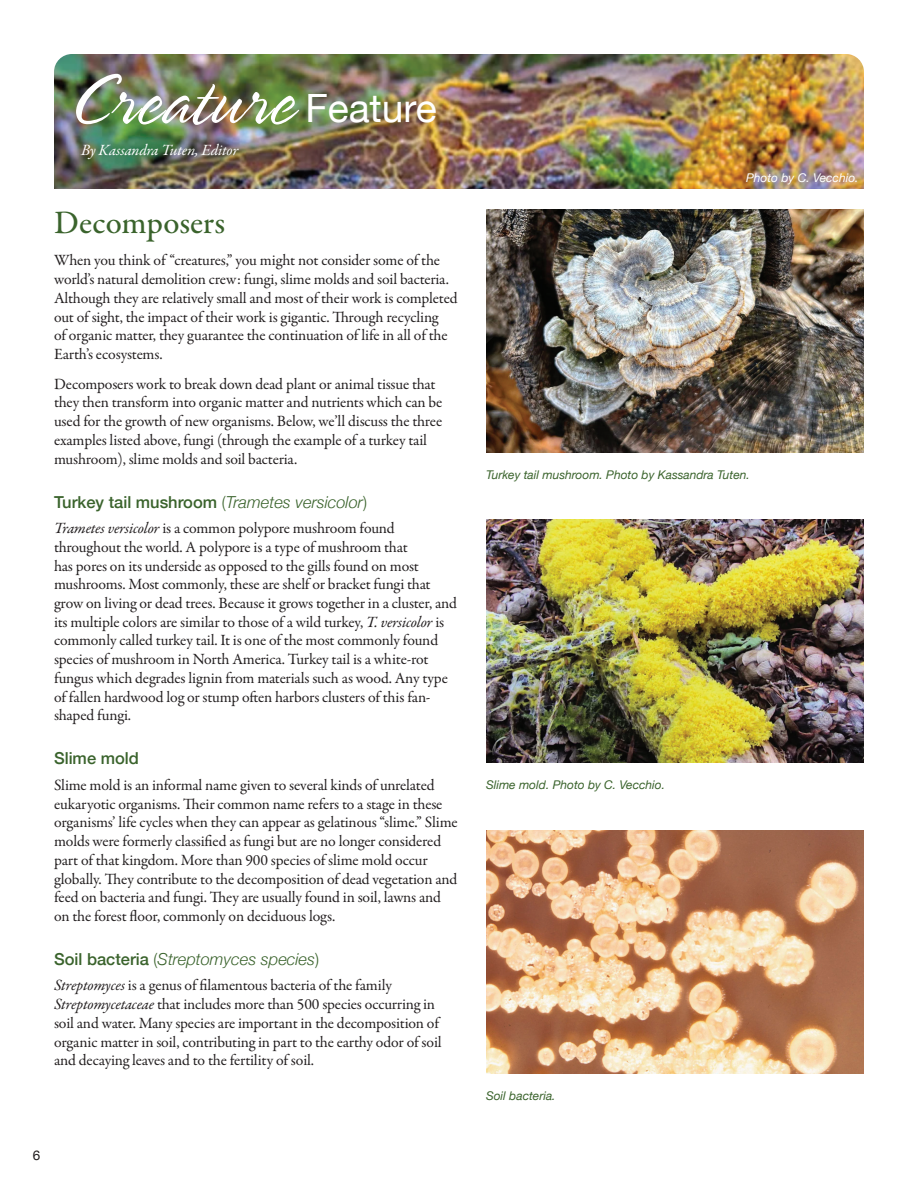
<style>
.page{position:relative;width:918px;height:1188px;background:#fff}
.page>*{position:absolute;margin:0;border:0;box-sizing:border-box;transform-origin:0 0}
.t1{font:300 79.5px "Spring LP Std";letter-spacing:.015em;color:#fff}
.t2{font:500 33px "Garamond Premr Pro";color:#3a632c}
.t3{font:500 16.5px "Helvetica Neue";color:#3a632c}
.t4{font:italic 300 16.5px "Helvetica Neue";color:#3a632c}
.t5{font:15.75px/18.8px "Garamond Premr Pro";letter-spacing:-.01em;color:#231f20}
.t6{font:italic 15.75px "Garamond Premr Pro";letter-spacing:-.01em;color:#fff}
.t7{font:13.5px "Helvetica Neue";color:#231f20}
.t8{font:italic 12px "Helvetica Neue";color:#3a632c}
.t9{font:italic 12px "Helvetica Neue";color:#fff}
.s1{font-family:"Helvetica Neue";font-weight:400;font-size:39px}
.s2{font-weight:300}
.s3{font-weight:300;font-style:italic}
.s4{font-style:italic}
.s5{font-weight:500;font-style:normal}
.s6{font-style:normal}
</style>
<div class="page">
<img style="left:54px;top:54px;width:810px;height:135px">
<img style="left:486px;top:209px;width:378px;height:243px">
<img style="left:486px;top:520px;width:378px;height:243px">
<img style="left:486px;top:830px;width:378px;height:243px">
<h1 class="t1" style="left:68px;top:61px;width:370px">Creature <span class="s1">Feature</span></h1>
<p class="t6" style="left:81px;top:141px;width:159px">By Kassandra Tuten, Editor</p>
<h2 class="t2" style="left:54px;top:203px;width:173px">Decomposers</h2>
<p class="t5" style="left:54px;top:251px;width:405px">When you think of “creatures,” you might not consider some of the world’s natural demolition crew: fungi, slime molds and soil bacteria.<br>Although they are relatively small and most of their work is completed out of sight, the impact of their work is gigantic. Through recycling<br>of organic matter, they guarantee the continuation of life in all of the Earth’s ecosystems.</p>
<p class="t5" style="left:54px;top:375px;width:390px">Decomposers work to break down dead plant or animal tissue that they then transform into organic matter and nutrients which can be used for the growth of new organisms. Below, we’ll discuss the three examples listed above, fungi (through the example of a turkey tail mushroom), slime molds and soil bacteria.</p>
<p class="t3" style="left:54px;top:488px;width:315px">Turkey tail mushroom <span class="s2">(</span><span class="s3">Trametes versicolor</span><span class="s2">)</span></p>
<p class="t5" style="left:54px;top:519px;width:405px"><span class="s4">Trametes versicolor</span> is a common polypore mushroom found throughout the world. A polypore is a type of mushroom that<br>has pores on its underside as opposed to the gills found on most mushrooms. Most commonly, these are shelf or bracket fungi that grow on living or dead trees. Because it grows together in a cluster, and its multiple colors are similar to those of a wild turkey, <span class="s4">T. versicolor</span> is commonly called turkey tail. It is one of the most commonly found species of mushroom in North America. Turkey tail is a white-rot fungus which degrades lignin from materials such as wood. Any type of fallen hardwood log or stump often harbors clusters of this fan&shy;shaped fungi.</p>
<p class="t3" style="left:54px;top:745px;width:86px">Slime mold</p>
<p class="t5" style="left:54px;top:776px;width:405px">Slime mold is an informal name given to several kinds of unrelated eukaryotic organisms. Their common name refers to a stage in these organisms’ life cycles when they can appear as gelatinous “slime.” Slime molds were formerly classified as fungi but are no longer considered part of that kingdom. More than 900 species of slime mold occur globally. They contribute to the decomposition of dead vegetation and feed on bacteria and fungi. They are usually found in soil, lawns and on the forest floor, commonly on deciduous logs.</p>
<p class="t4" style="left:54px;top:946px;width:267px"><span class="s5">Soil bacteria</span> <span class="s6">(</span>Streptomyces species<span class="s6">)</span></p>
<p class="t5" style="left:54px;top:976px;width:389px"><span class="s4">Streptomyces</span> is a genus of filamentous bacteria of the family <span class="s4">Streptomycetaceae</span> that includes more than 500 species occurring in soil and water. Many species are important in the decomposition of organic matter in soil, contributing in part to the earthy odor of soil and decaying leaves and to the fertility of soil.</p>
<p class="t7" style="left:33px;top:1146px;width:9px">6</p>
<p class="t9" style="left:746px;top:169px;width:114px">Photo by C. Vecchio.</p>
<p class="t8" style="left:486px;top:466px;width:265px">Turkey tail mushroom. Photo by Kassandra Tuten.</p>
<p class="t8" style="left:486px;top:776px;width:181px">Slime mold. Photo by C. Vecchio.</p>
<p class="t8" style="left:486px;top:1087px;width:71px">Soil bacteria.</p>
</div>
